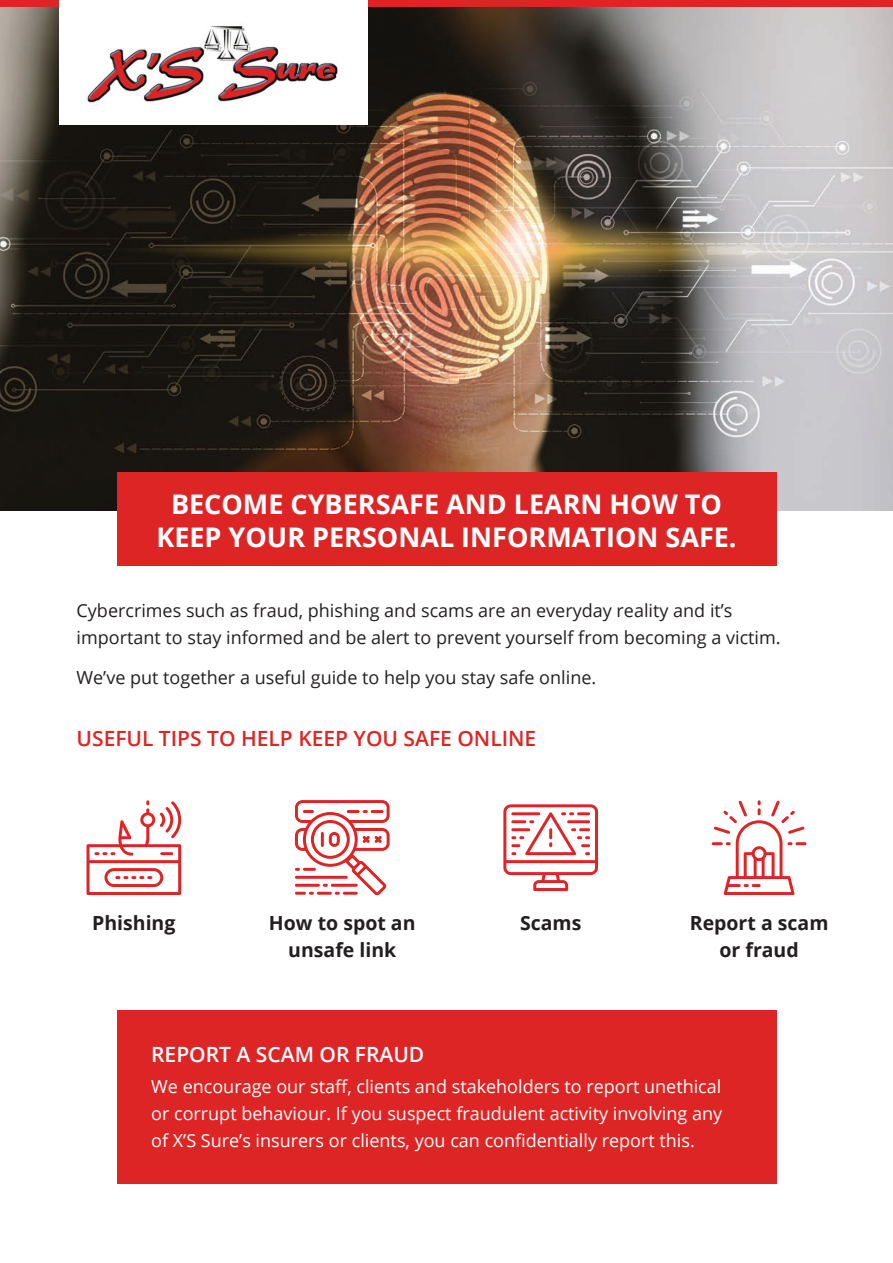
<style>
.page{position:relative;width:893px;height:1263px;background:#fff}
.page>*{position:absolute;margin:0;border:0;box-sizing:border-box;transform-origin:0 0}
.t1{font:700 27px/32.4px "Open Sans";color:#fff;text-align:center}
.t2{font:600 21px "Open Sans";color:#de2526}
.t3{font:600 21px "Open Sans";color:#fff}
.t4{font:700 19.5px/27px "Open Sans";color:#231f20;text-align:center}
.t5{font:18px/27px "Open Sans";color:#231f20}
.t6{font:18px/27px "Open Sans";color:#fff;text-align:justify}
</style>
<div class="page">
<img style="left:0;top:6px;width:893px;height:505px">
<div style="left:117px;top:472px;width:659px;height:94px;background:#de2526"></div>
<div style="left:117px;top:1010px;width:659px;height:173px;background:#de2526"></div>
<div style="left:0;top:0;width:893px;height:6px;background:#de2526"></div>
<div style="left:60px;top:0;width:308px;height:125px;background:#fff"></div>
<img style="left:87px;top:26px;width:251px;height:77px">
<svg style="left:87px;top:800px;width:94px;height:95px"></svg>
<svg style="left:295px;top:800px;width:95px;height:95px"></svg>
<svg style="left:503px;top:804px;width:95px;height:87px"></svg>
<svg style="left:712px;top:800px;width:94px;height:95px"></svg>
<h1 class="t1" style="left:156px;top:487px;width:582px">BECOME CYBERSAFE AND LEARN HOW TO<br>KEEP YOUR PERSONAL INFORMATION SAFE.</h1>
<p class="t5" style="left:77px;top:596px;width:706px">Cybercrimes such as fraud, phishing and scams are an everyday reality and it’s important to stay informed and be alert to prevent yourself from becoming a victim.</p>
<p class="t5" style="left:77px;top:663px;width:521px">We’ve put together a useful guide to help you stay safe online.</p>
<p class="t2" style="left:77px;top:724px;width:461px">USEFUL TIPS TO HELP KEEP YOU SAFE ONLINE</p>
<p class="t4" style="left:92px;top:908px;width:85px">Phishing</p>
<p class="t4" style="left:269px;top:908px;width:148px">How to spot an unsafe link</p>
<p class="t4" style="left:520px;top:908px;width:63px">Scams</p>
<p class="t4" style="left:690px;top:908px;width:140px">Report a scam or fraud</p>
<p class="t3" style="left:151px;top:1040px;width:275px">REPORT A SCAM OR FRAUD</p>
<p class="t6" style="left:151px;top:1073px;width:572px">We encourage our staff, clients and stakeholders to report unethical or corrupt behaviour. If you suspect fraudulent activity involving any of X’S Sure’s insurers or clients, you can confidentially report this.</p>
</div>
